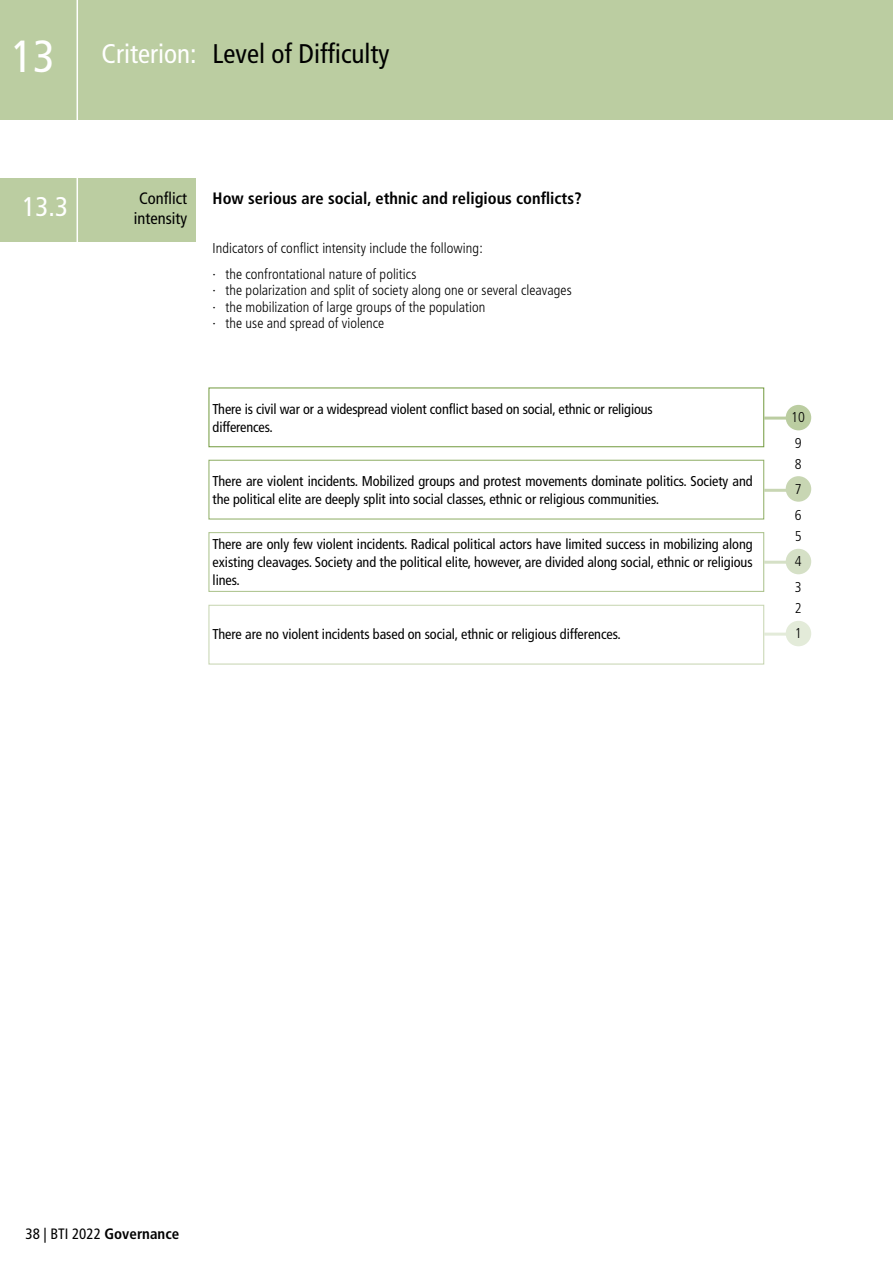
<style>
.page{position:relative;width:893px;height:1263px;background:#fff}
.page>*{position:absolute;margin:0;border:0;box-sizing:border-box;transform-origin:0 0}
.t1{font:condensed 27px "Frutiger";color:#000}
.t2{font:condensed 27px "Frutiger";color:#fff}
.t3{font:700 condensed 16.5px "Frutiger";color:#000}
.t4{font:condensed 16.5px/19.8px "Frutiger";color:#000;text-align:center}
.t5{font:condensed 15px "Frutiger";color:#000}
.t6{font:condensed 14.25px/18px "Frutiger";letter-spacing:-.005em;color:#000}
.t7{font:300 condensed 14.25px/25.5px "Frutiger";letter-spacing:.005em;color:#000}
.s1{font-size:45px;color:#fff}
.s2{color:#fff}
.s3{font-weight:700}
</style>
<div class="page">
<div style="left:0;top:0;width:893px;height:119px;background:#bbcda1"></div>
<div style="left:0;top:179px;width:196px;height:63px;background:#bbcda1"></div>
<div style="left:208px;top:387px;width:556px;height:60px;border:1px solid #789e46"></div>
<div style="left:208px;top:605px;width:556px;height:60px;border:1px solid #c8d6b3"></div>
<div style="left:208px;top:532px;width:556px;height:60px;border:1px solid #adc38e"></div>
<div style="left:208px;top:460px;width:556px;height:59px;border:1px solid #92b06a"></div>
<hr style="left:764px;top:417px;width:32px;height:3px;background:#bbcda1">
<hr style="left:764px;top:633px;width:32px;height:3px;background:#e3ebd9">
<hr style="left:764px;top:561px;width:32px;height:3px;background:#d5e0c6">
<hr style="left:764px;top:489px;width:32px;height:3px;background:#c8d6b3">
<div style="left:786px;top:476px;width:25px;height:26px;background:#c8d6b3;border-radius:50%"></div>
<div style="left:786px;top:549px;width:25px;height:25px;background:#d5e0c6;border-radius:50%"></div>
<div style="left:786px;top:621px;width:25px;height:25px;background:#e3ebd9;border-radius:50%"></div>
<div style="left:786px;top:405px;width:25px;height:25px;background:#bbcda1;border-radius:50%"></div>
<hr style="left:77px;top:0;width:1px;height:1175px;background:#fff">
<h1 class="t1" style="left:12px;top:38px;width:379px"><span class="s1">13</span> <span class="s2">Criterion:</span> Level of Difficulty</h1>
<h1 class="t2" style="left:23px;top:191px;width:47px">13.3</h1>
<p class="t3" style="left:213px;top:188px;width:371px">How serious are social, ethnic and religious conflicts?</p>
<p class="t7" style="left:213px;top:236px;width:272px;line-height:25px">Indicators of conflict intensity include the following: · the confrontational nature of politics</p>
<p class="t7" style="left:213px;top:282px;width:361px;line-height:16.5px">· the polarization and split of society along one or several cleavages · the mobilization of large groups of the population<br>· the use and spread of violence</p>
<p class="t4" style="left:134px;top:188px;width:55px">Conflict intensity</p>
<p class="t6" style="left:213px;top:400px;width:442px">There is civil war or a widespread violent conflict based on social, ethnic or religious differences.</p>
<p class="t6" style="left:213px;top:472px;width:542px">There are violent incidents. Mobilized groups and protest movements dominate politics. Society and the political elite are deeply split into social classes, ethnic or religious communities.</p>
<p class="t6" style="left:213px;top:535px;width:542px;text-align:justify">There are only few violent incidents. Radical political actors have limited success in mobilizing along existing cleavages. Society and the political elite, however, are divided along social, ethnic or religious lines.</p>
<p class="t6" style="left:213px;top:625px;width:410px">There are no violent incidents based on social, ethnic or religious differences.</p>
<p class="t7" style="left:791px;top:405px;width:15px">10<br>9</p>
<p class="t7" style="left:795px;top:451px;width:8px;text-align:justify">8<br>7<br>6</p>
<p class="t7" style="left:795px;top:523px;width:8px;text-align:justify">5<br>4<br>3</p>
<p class="t7" style="left:795px;top:595px;width:8px">2<br>1</p>
<p class="t5" style="left:26px;top:1225px;width:155px">38 | BTI 2022 <span class="s3">Governance</span></p>
</div>
